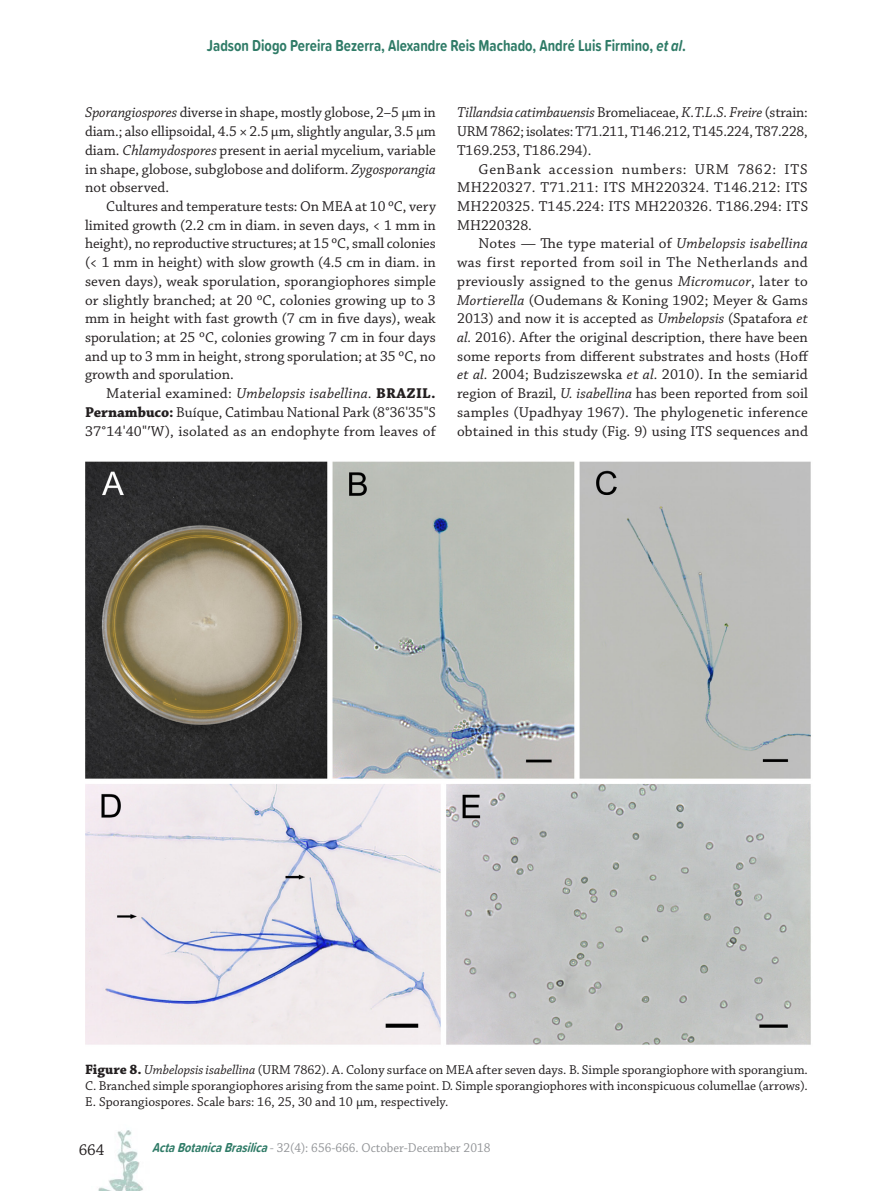
<style>
.page{position:relative;width:893px;height:1191px;background:#fff}
.page>*{position:absolute;margin:0;border:0;box-sizing:border-box;transform-origin:0 0}
.t1{font:700 16.5px "Proxima Soft Cond";color:#2f7b67;scale:.91 1}
.t2{font:16.5px "Chaparral Pro";color:#231f20}
.MIOLO{font:15px/18.8px "Chaparral Pro";letter-spacing:.005em;color:#231f20;text-align:justify}
.LEGENDA_-_Tabela_e_F{font:13.5px/16.2px "Chaparral Pro";color:#231f20;text-align:justify}
.t3{font:13.5px "Chaparral Pro";color:#939598;scale:.95 1}
.s1{font-style:italic}
.s2{font-weight:700}
.s3{font-family:"Times New Roman"}
.s4{font-weight:700;font-size:14.25px}
.s5{font-family:"Proxima Soft Cond";font-weight:700;font-style:italic;color:#2f7b67}
</style>
<div class="page">
<img style="left:98px;top:1130px;width:45px;height:61px">
<img style="left:85px;top:461px;width:726px;height:584px">
<p class="t1" style="left:207px;top:33px;width:528px">Jadson Diogo Pereira Bezerra, Alexandre Reis Machado, André Luis Firmino, <span class="s1">et al</span>.</p>
<p class="MIOLO" style="left:85px;top:104px;width:352px"><span class="s1">Sporangiospores</span> diverse in shape, mostly globose, 2–5 µm in diam.; also ellipsoidal, 4.5 × 2.5 µm, slightly angular, 3.5 µm diam. <span class="s1">Chlamydospores</span> present in aerial mycelium, variable in shape, globose, subglobose and doliform. <span class="s1">Zygosporangia </span>not observed.</p>
<p class="MIOLO" style="left:85px;top:197px;width:352px;text-indent:21px">Cultures and temperature tests: On MEA at 10 ºC, very limited growth (2.2 cm in diam. in seven days, &lt; 1 mm in height), no reproductive structures; at 15 ºC, small colonies (&lt; 1 mm in height) with slow growth (4.5 cm in diam. in seven days), weak sporulation, sporangiophores simple or slightly branched; at 20 ºC, colonies growing up to 3 mm in height with fast growth (7 cm in five days), weak sporulation; at 25 ºC, colonies growing 7 cm in four days and up to 3 mm in height, strong sporulation; at 35 ºC, no growth and sporulation.</p>
<p class="MIOLO" style="left:85px;top:384px;width:352px;text-indent:21px">Material examined: <span class="s1">Umbelopsis isabellina</span>. <span class="s2">BRAZIL.<br>Pernambuco:</span> Buíque, Catimbau National Park (8°36'35"S 37°14'40"<span class="s3">′</span>W), isolated as an endophyte from leaves of</p>
<p class="MIOLO" style="left:457px;top:104px;width:352px"><span class="s1">Tillandsia catimbauensis</span> Bromeliaceae, <span class="s1">K.T.L.S. Freire</span> (strain:<br>URM 7862; isolates: T71.211, T146.212, T145.224, T87.228, T169.253, T186.294).</p>
<p class="MIOLO" style="left:457px;top:160px;width:353px;text-indent:21px">GenBank accession numbers: URM 7862: ITS MH220327. T71.211: ITS MH220324. T146.212: ITS MH220325. T145.224: ITS MH220326. T186.294: ITS MH220328.</p>
<p class="MIOLO" style="left:457px;top:235px;width:353px;text-indent:21px">Notes — The type material of <span class="s1">Umbelopsis isabellina </span>was first reported from soil in The Netherlands and previously assigned to the genus <span class="s1">Micromucor</span>, later to <span class="s1">Mortierella</span> (Oudemans &amp; Koning 1902; Meyer &amp; Gams 2013) and now it is accepted as <span class="s1">Umbelopsis</span> (Spatafora <span class="s1">et al.</span> 2016). After the original description, there have been some reports from different substrates and hosts (Hoff <span class="s1">et al.</span> 2004; Budziszewska <span class="s1">et al.</span> 2010). In the semiarid region of Brazil, <span class="s1">U. isabellina</span> has been reported from soil samples (Upadhyay 1967). The phylogenetic inference obtained in this study (Fig. 9) using ITS sequences and</p>
<p class="LEGENDA_-_Tabela_e_F" style="left:85px;top:1061px;width:724px"><span class="s4">Figure 8.</span> <span class="s1">Umbelopsis isabellina</span> (URM 7862). A. Colony surface on MEA after seven days. B. Simple sporangiophore with sporangium.<br>C. Branched simple sporangiophores arising from the same point. D. Simple sporangiophores with inconspicuous columellae (arrows).<br>E. Sporangiospores. Scale bars: 16, 25, 30 and 10 µm, respectively.</p>
<p class="t2" style="left:79px;top:1141px;width:27px">664</p>
<p class="t3" style="left:152px;top:1140px;width:358px"><span class="s5">ActaBotanicaBrasilica</span>- 32(4): 656-666. October-December 2018</p>
</div>
